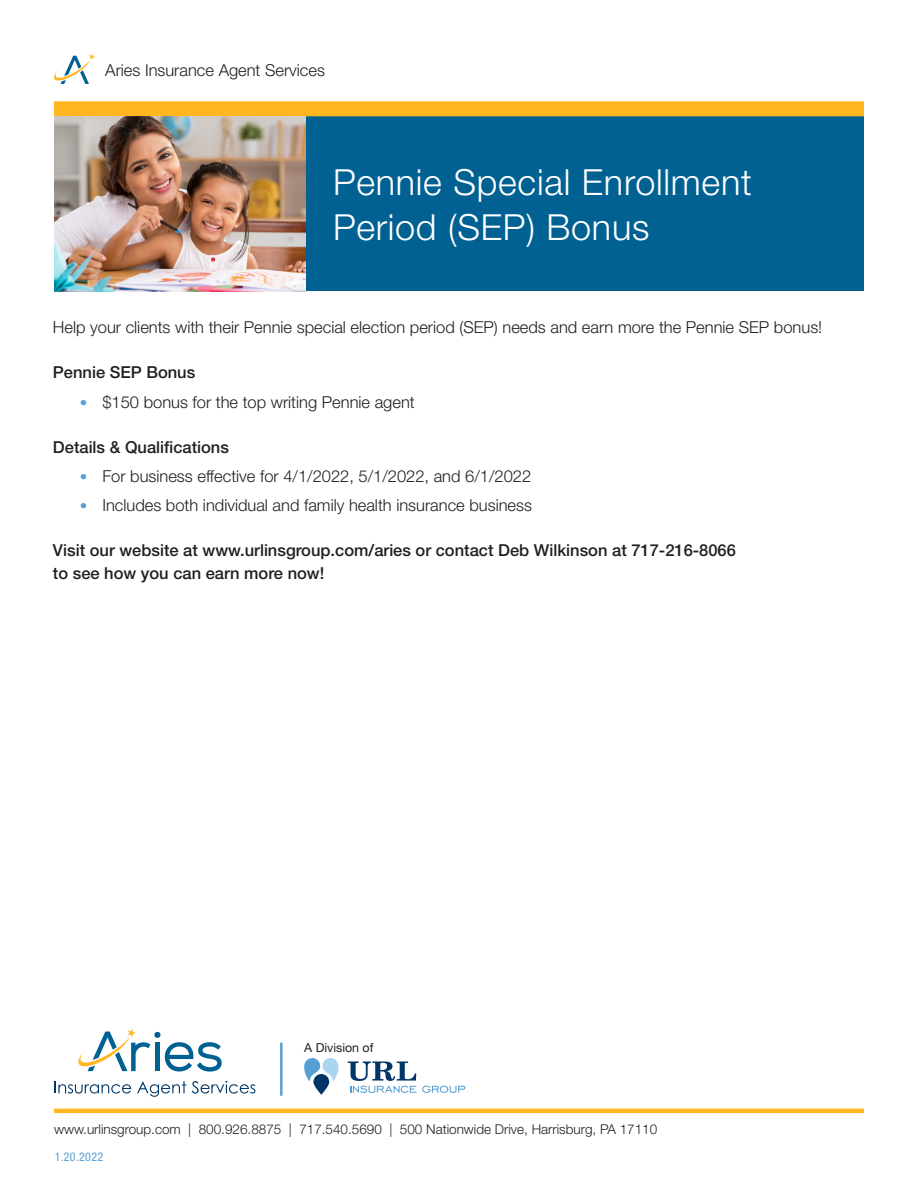
<style>
.page{position:relative;width:918px;height:1188px;background:#fff}
.page>*{position:absolute;margin:0;border:0;box-sizing:border-box;transform-origin:0 0}
.t1{font:300 36px/45px "Helvetica Neue";letter-spacing:.02em;color:#fff}
.t2{font:300 16.5px "Helvetica Neue";color:#231f20}
.t3{font:500 16.5px/22.5px "Helvetica Neue";color:#231f20}
.t4{font:300 13.5px "Helvetica Neue";color:#231f20}
.t5{font:12.45px "Helvetica Neue";color:#231f20}
.t6{font:condensed 12px "Helvetica Neue";letter-spacing:.025em;color:#56a0d5}
.s1{font-size:15px;color:#56a0d5}
</style>
<div class="page">
<div style="left:306px;top:116px;width:558px;height:175px;background:#006192"></div>
<div style="left:155px;top:1043px;width:5px;height:28px;background:#006192"></div>
<div style="left:154px;top:1032px;width:7px;height:6px;background:#006192;border-radius:50%"></div>
<svg style="left:165px;top:1042px;width:57px;height:30px"></svg>
<svg style="left:55px;top:1081px;width:76px;height:13px"></svg>
<svg style="left:137px;top:1081px;width:49px;height:16px"></svg>
<svg style="left:192px;top:1081px;width:63px;height:13px"></svg>
<svg style="left:78px;top:1029px;width:72px;height:42px"></svg>
<hr style="left:280px;top:1043px;width:3px;height:53px;background:#56a0d5">
<svg style="left:304px;top:1058px;width:35px;height:24px"></svg>
<svg style="left:313px;top:1074px;width:16px;height:21px"></svg>
<svg style="left:348px;top:1061px;width:117px;height:32px"></svg>
<hr style="left:54px;top:1109px;width:810px;height:4px;background:#ffb620">
<div style="left:54px;top:101px;width:810px;height:15px;background:#ffb620"></div>
<svg style="left:54px;top:54px;width:41px;height:30px"></svg>
<img style="left:54px;top:116px;width:252px;height:175px">
<p class="t2" style="left:105px;top:60px;width:221px">Aries Insurance Agent Services</p>
<p class="t1" style="left:333px;top:159px;width:420px">Pennie Special Enrollment<br>Period (SEP) Bonus</p>
<p class="t2" style="left:53px;top:317px;width:771px">Help your clients with their Pennie special election period (SEP) needs and earn more the Pennie SEP bonus!</p>
<p class="t3" style="left:53px;top:361px;width:144px">Pennie SEP Bonus</p>
<p class="t2" style="left:80px;top:392px;width:336px"><span class="s1">•</span> $150 bonus for the top writing Pennie agent</p>
<p class="t3" style="left:53px;top:435px;width:178px">Details &amp; Qualifications</p>
<p class="t2" style="left:80px;top:466px;width:453px"><span class="s1">•</span> For business effective for 4/1/2022, 5/1/2022, and 6/1/2022</p>
<p class="t2" style="left:80px;top:495px;width:454px"><span class="s1">•</span> Includes both individual and family health insurance business</p>
<p class="t3" style="left:53px;top:539px;width:685px">Visit our website at www.urlinsgroup.com/aries or contact Deb Wilkinson at 717-216-8066 to see how you can earn more now!</p>
<p class="t5" style="left:304px;top:1040px;width:71px">A Division of</p>
<p class="t4" style="left:54px;top:1121px;width:605px">www.urlinsgroup.com | 800.926.8875 | 717.540.5690 | 500 Nationwide Drive, Harrisburg, PA 17110</p>
<p class="t6" style="left:55px;top:1150px;width:50px">1.20.2022</p>
</div>
